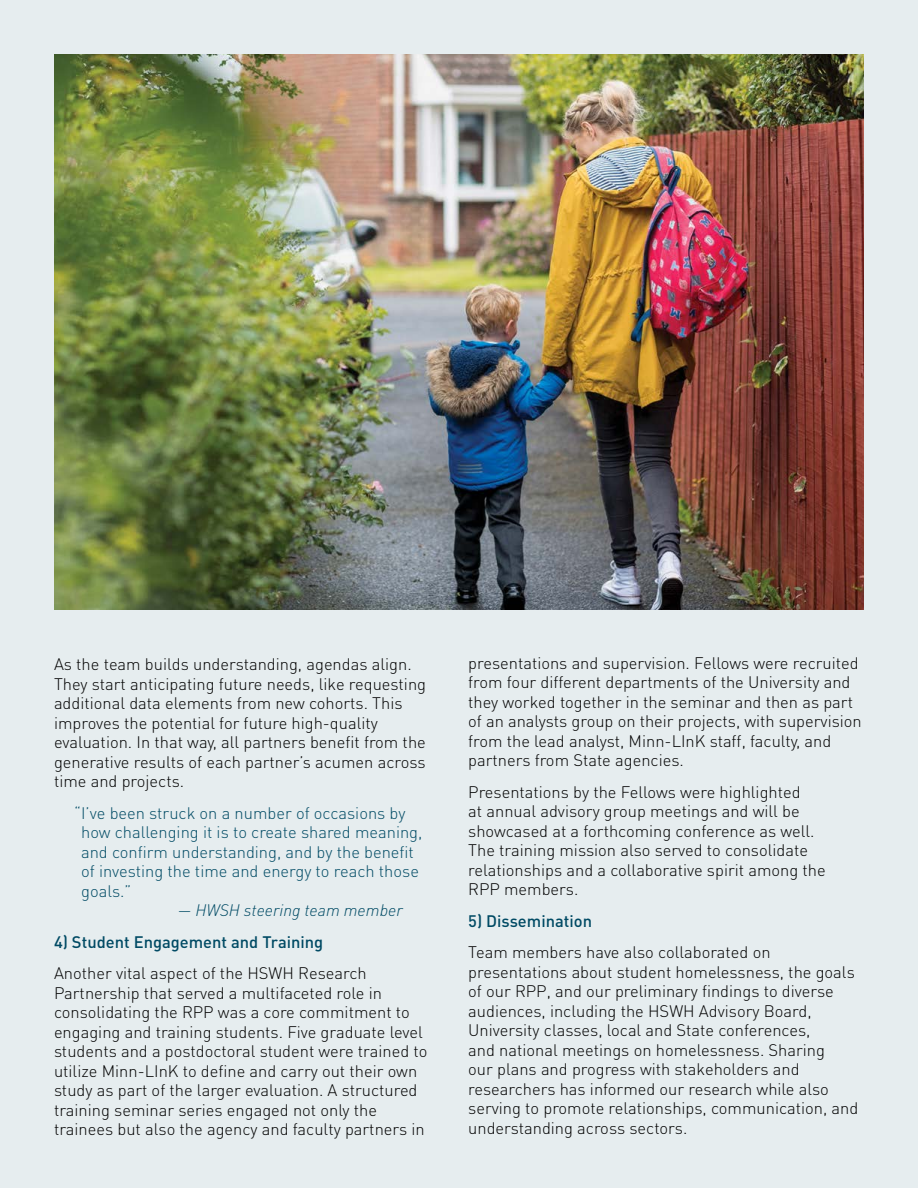
<style>
.page{position:relative;width:918px;height:1188px;background:#e6edef}
.page>*{position:absolute;margin:0;border:0;box-sizing:border-box;transform-origin:0 0}
.body{font:300 16.5px/19.5px "DINOT";color:#000}
.body-2{font:300 16.5px/19.5px "DINOT";color:#004a64}
.body-3{font:500 16.5px "DINOT";color:#004a64}
.body-4{font:italic 300 16.5px "DINOT";color:#004a64}
</style>
<div class="page">
<img style="left:54px;top:54px;width:810px;height:555px">
<p class="body" style="left:54px;top:654px;width:374px">As the team builds understanding, agendas align.<br>They start anticipating future needs, like requesting additional data elements from new cohorts. This improves the potential for future high-quality evaluation. In that way, all partners benefit from the generative results of each partner’s acumen across time and projects.</p>
<p class="body-2" style="left:81px;top:802px;width:343px;text-indent:-7px">“I’ve been struck on a number of occasions by how challenging it is to create shared meaning, and confirm understanding, and by the benefit of investing the time and energy to reach those goals.”</p>
<p class="body-4" style="left:178px;top:899px;width:226px">— HWSH steering team member</p>
<p class="body-3" style="left:54px;top:930px;width:271px">4) Student Engagement and Training</p>
<p class="body" style="left:54px;top:963px;width:375px">Another vital aspect of the HSWH Research Partnership that served a multifaceted role in consolidating the RPP was a core commitment to engaging and training students. Five graduate level students and a postdoctoral student were trained to utilize Minn-LInK to define and carry out their own study as part of the larger evaluation. A structured training seminar series engaged not only the trainees but also the agency and faculty partners in</p>
<p class="body" style="left:468px;top:652px;width:395px">presentations and supervision. Fellows were recruited from four different departments of the University and they worked together in the seminar and then as part of an analysts group on their projects, with supervision from the lead analyst, Minn-LInK staff, faculty, and partners from State agencies.</p>
<p class="body" style="left:468px;top:781px;width:359px">Presentations by the Fellows were highlighted<br>at annual advisory group meetings and will be showcased at a forthcoming conference as well.<br>The training mission also served to consolidate relationships and a collaborative spirit among the RPP members.</p>
<p class="body-3" style="left:468px;top:910px;width:125px">5) Dissemination</p>
<p class="body" style="left:468px;top:942px;width:392px">Team members have also collaborated on presentations about student homelessness, the goals of our RPP, and our preliminary findings to diverse audiences, including the HSWH Advisory Board, University classes, local and State conferences,<br>and national meetings on homelessness. Sharing<br>our plans and progress with stakeholders and researchers has informed our research while also serving to promote relationships, communication, and understanding across sectors.</p>
</div>
